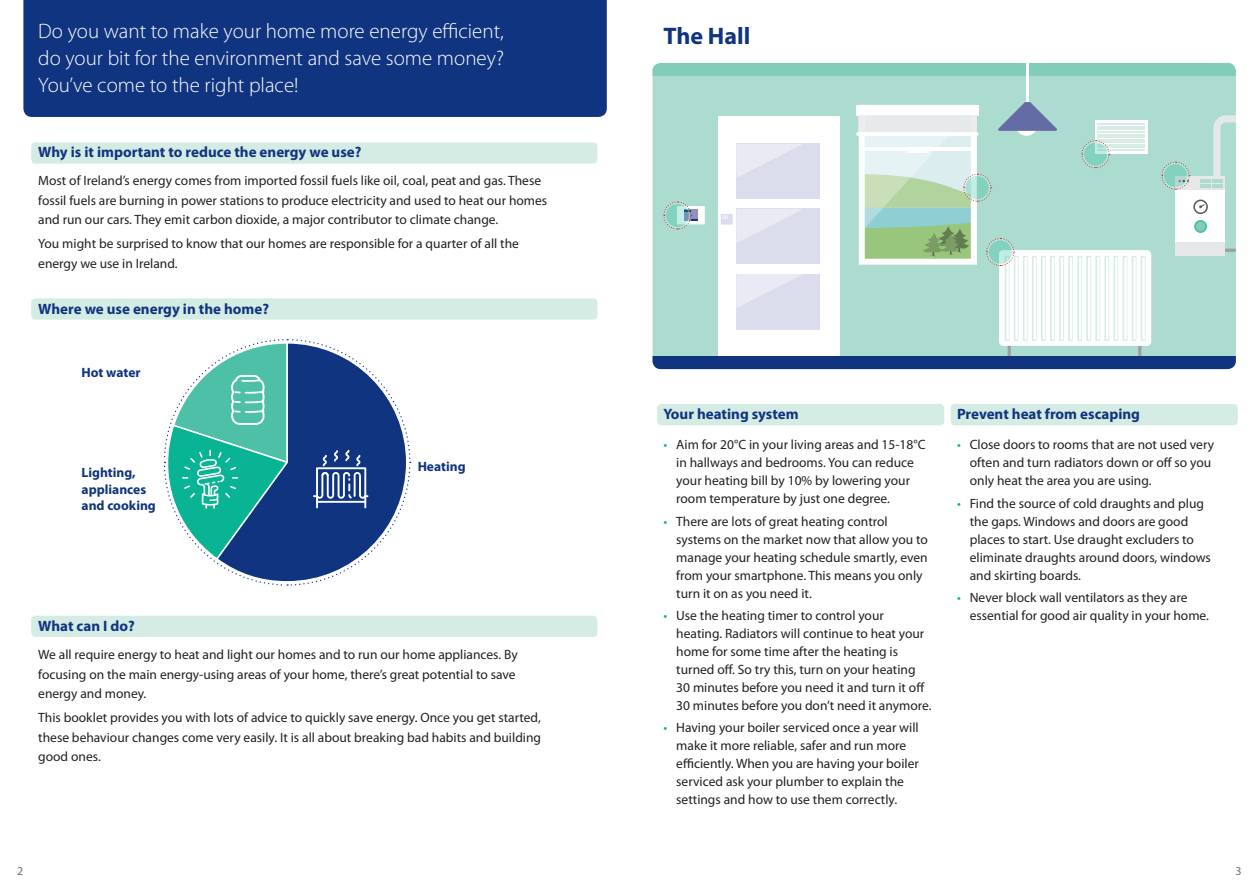
<style>
.page{position:relative;width:1259px;height:893px;background:#fff}
.page>*{position:absolute;margin:0;border:0;box-sizing:border-box;transform-origin:0 0}
.Head_1{font:700 24px "Myriad Pro";color:#10347f}
.intro{font:300 21px/27px "Myriad Pro";color:#fff;text-align:justify}
.Head_2{font:700 15px "Myriad Pro";color:#10347f}
.bullets{font:13.5px/18px "Myriad Pro";color:#231f20}
.Body_text{font:13.5px/19.5px "Myriad Pro";color:#231f20}
.Body_text-2{font:700 13.5px/16.5px "Myriad Pro";color:#10347f}
.Body_text-3{font:12px "Myriad Pro";color:#6c6d70}
.s1{color:#09b495}
</style>
<div class="page">
<div style="left:652px;top:76px;width:583px;height:280px;background:#acdccf"></div>
<div style="left:652px;top:63px;width:583px;height:13px;background:#82cdba"></div>
<hr style="left:1026px;top:63px;width:3px;height:48px;background:#fff">
<div style="left:856px;top:105px;width:122px;height:10px;background:#fff"></div>
<div style="left:677px;top:206px;width:28px;height:18px;background:#fff"></div>
<svg style="left:1225px;top:233px;width:10px;height:19px"></svg>
<div style="left:1007px;top:344px;width:228px;height:12px;background:#acdccf"></div>
<svg style="left:1213px;top:115px;width:22px;height:62px"></svg>
<div style="left:1175px;top:177px;width:50px;height:79px;background:#fff"></div>
<div style="left:1175px;top:177px;width:50px;height:13px;background:#e6e7e9"></div>
<div style="left:1175px;top:242px;width:50px;height:14px;background:#e6e7e9"></div>
<svg style="left:1194px;top:220px;width:13px;height:13px"></svg>
<div style="left:1196px;top:222px;width:9px;height:9px;background:#82cdba;border-radius:50%"></div>
<svg style="left:1193px;top:200px;width:14px;height:14px"></svg>
<hr style="left:1200px;top:179px;width:10px;height:4px;background:#acdccf">
<hr style="left:1212px;top:179px;width:10px;height:4px;background:#acdccf">
<hr style="left:1200px;top:184px;width:10px;height:4px;background:#acdccf">
<hr style="left:1212px;top:184px;width:10px;height:4px;background:#acdccf">
<div style="left:999px;top:250px;width:152px;height:96px;background:#fff;border-radius:4px"></div>
<svg style="left:1094px;top:120px;width:53px;height:34px"></svg>
<div style="left:1004px;top:256px;width:5px;height:85px;background:#d6ece5"></div>
<hr style="left:1006px;top:257px;width:2px;height:83px;background:#fff">
<div style="left:1013px;top:256px;width:5px;height:85px;background:#d6ece5"></div>
<hr style="left:1015px;top:257px;width:2px;height:83px;background:#fff">
<hr style="left:1023px;top:256px;width:4px;height:85px;background:#d6ece5">
<hr style="left:1024px;top:257px;width:3px;height:83px;background:#fff">
<hr style="left:1032px;top:256px;width:4px;height:85px;background:#d6ece5">
<hr style="left:1033px;top:257px;width:3px;height:83px;background:#fff">
<hr style="left:1041px;top:256px;width:4px;height:85px;background:#d6ece5">
<hr style="left:1042px;top:257px;width:3px;height:83px;background:#fff">
<hr style="left:1050px;top:256px;width:4px;height:85px;background:#d6ece5">
<hr style="left:1051px;top:257px;width:3px;height:83px;background:#fff">
<div style="left:1059px;top:256px;width:5px;height:85px;background:#d6ece5"></div>
<hr style="left:1060px;top:257px;width:3px;height:83px;background:#fff">
<div style="left:1068px;top:256px;width:5px;height:85px;background:#dff0ea"></div>
<hr style="left:1069px;top:257px;width:3px;height:83px;background:#fff">
<div style="left:1077px;top:256px;width:5px;height:85px;background:#d6ece5"></div>
<hr style="left:1079px;top:257px;width:2px;height:83px;background:#fff">
<div style="left:1086px;top:256px;width:5px;height:85px;background:#d6ece5"></div>
<hr style="left:1088px;top:257px;width:2px;height:83px;background:#fff">
<div style="left:1095px;top:256px;width:5px;height:85px;background:#d6ece5"></div>
<hr style="left:1097px;top:257px;width:2px;height:83px;background:#fff">
<div style="left:1104px;top:256px;width:5px;height:85px;background:#d6ece5"></div>
<hr style="left:1106px;top:257px;width:2px;height:83px;background:#fff">
<div style="left:1113px;top:256px;width:5px;height:85px;background:#d6ece5"></div>
<hr style="left:1115px;top:257px;width:2px;height:83px;background:#fff">
<div style="left:1122px;top:256px;width:5px;height:85px;background:#d6ece5"></div>
<hr style="left:1124px;top:257px;width:2px;height:83px;background:#fff">
<div style="left:1131px;top:256px;width:5px;height:85px;background:#d6ece5"></div>
<hr style="left:1133px;top:257px;width:2px;height:83px;background:#fff">
<div style="left:1140px;top:256px;width:5px;height:85px;background:#d6ece5"></div>
<hr style="left:1142px;top:257px;width:2px;height:83px;background:#fff">
<div style="left:718px;top:116px;width:122px;height:240px;background:#fff"></div>
<div style="left:736px;top:144px;width:84px;height:55px;background:#dcddec"></div>
<div style="left:720px;top:214px;width:12px;height:11px;background:#dcddec"></div>
<svg style="left:722px;top:216px;width:6px;height:3px"></svg>
<hr style="left:1097px;top:124px;width:48px;height:1px;background:#d6ece5">
<hr style="left:1097px;top:126px;width:48px;height:1px;background:#d6ece5">
<hr style="left:1097px;top:129px;width:48px;height:1px;background:#d6ece5">
<hr style="left:1097px;top:131px;width:48px;height:2px;background:#d6ece5">
<hr style="left:1097px;top:134px;width:48px;height:1px;background:#d6ece5">
<hr style="left:1097px;top:137px;width:48px;height:1px;background:#d6ece5">
<hr style="left:1097px;top:139px;width:48px;height:1px;background:#d6ece5">
<hr style="left:1097px;top:142px;width:48px;height:1px;background:#d6ece5">
<hr style="left:1097px;top:144px;width:48px;height:1px;background:#d6ece5">
<hr style="left:1097px;top:147px;width:48px;height:1px;background:#d6ece5">
<hr style="left:1097px;top:149px;width:48px;height:2px;background:#d6ece5">
<div style="left:652px;top:356px;width:583px;height:13px;background:#10347f"></div>
<svg style="left:737px;top:144px;width:64px;height:33px"></svg>
<div style="left:736px;top:209px;width:84px;height:55px;background:#dcddec"></div>
<svg style="left:737px;top:209px;width:65px;height:33px"></svg>
<div style="left:736px;top:274px;width:84px;height:55px;background:#dcddec"></div>
<svg style="left:737px;top:274px;width:65px;height:33px"></svg>
<div style="left:23px;top:0;width:584px;height:117px;background:#10347f"></div>
<div style="left:657px;top:404px;width:287px;height:21px;background:#d4ece4;border-radius:4px"></div>
<div style="left:31px;top:142px;width:566px;height:22px;background:#d4ece4;border-radius:4px"></div>
<div style="left:31px;top:298px;width:566px;height:22px;background:#d4ece4;border-radius:4px"></div>
<div style="left:31px;top:616px;width:566px;height:21px;background:#d4ece4;border-radius:4px"></div>
<div style="left:950px;top:404px;width:287px;height:21px;background:#d4ece4;border-radius:4px"></div>
<svg style="left:163px;top:339px;width:248px;height:247px"></svg>
<svg style="left:663px;top:201px;width:34px;height:29px"></svg>
<div style="left:665px;top:203px;width:25px;height:25px;border:1px solid #fff;border-radius:50%"></div>
<svg style="left:665px;top:203px;width:24px;height:24px"></svg>
<svg style="left:1081px;top:140px;width:29px;height:28px"></svg>
<div style="left:1083px;top:142px;width:25px;height:25px;border:1px solid #fff;border-radius:50%"></div>
<svg style="left:1083px;top:142px;width:24px;height:24px"></svg>
<svg style="left:1161px;top:161px;width:29px;height:29px"></svg>
<div style="left:1163px;top:163px;width:24px;height:25px;border:1px solid #fff;border-radius:50%"></div>
<svg style="left:1163px;top:164px;width:24px;height:24px"></svg>
<svg style="left:858px;top:102px;width:199px;height:164px;background:#bedcce"></svg>
<svg style="left:988px;top:240px;width:24px;height:24px"></svg>
<p class="intro" style="left:38px;top:18px;width:467px">Do you want to make your home more energy efficient, do your bit for the environment and save some money?<br>You’ve come to the right place!</p>
<p class="Head_2" style="left:38px;top:144px;width:325px">Why is it important to reduce the energy we use?</p>
<p class="Body_text" style="left:38px;top:171px;width:510px">Most of Ireland’s energy comes from imported fossil fuels like oil, coal, peat and gas. These fossil fuels are burning in power stations to produce electricity and used to heat our homes and run our cars. They emit carbon dioxide, a major contributor to climate change.</p>
<p class="Body_text" style="left:38px;top:234px;width:482px">You might be surprised to know that our homes are responsible for a quarter of all the energy we use in Ireland.</p>
<p class="Head_2" style="left:38px;top:300px;width:232px">Where we use energy in the home?</p>
<p class="Body_text-2" style="left:82px;top:365px;width:61px">Hot water</p>
<p class="Body_text-2" style="left:82px;top:464px;width:76px">Lighting, appliances and cooking</p>
<p class="Body_text-2" style="left:418px;top:458px;width:49px">Heating</p>
<p class="Head_2" style="left:38px;top:618px;width:98px">What can I do?</p>
<p class="Body_text" style="left:38px;top:645px;width:481px">We all require energy to heat and light our homes and to run our home appliances. By focusing on the main energy-using areas of your home, there’s great potential to save energy and money.</p>
<p class="Body_text" style="left:38px;top:708px;width:504px;text-align:justify">This booklet provides you with lots of advice to quickly save energy. Once you get started, these behaviour changes come very easily. It is all about breaking bad habits and building good ones.</p>
<p class="Body_text-3" style="left:17px;top:864px;width:8px">2</p>
<p class="Head_1" style="left:663px;top:22px;width:88px">The Hall</p>
<p class="Head_2" style="left:663px;top:405px;width:137px">Your heating system</p>
<p class="bullets" style="left:676px;top:436px;width:251px;text-indent:-13px"><span class="s1">•</span> Aim for 20°C in your living areas and 15-18°C in hallways and bedrooms. You can reduce your heating bill by 10% by lowering your room temperature by just one degree.</p>
<p class="bullets" style="left:676px;top:512px;width:253px;text-indent:-13px"><span class="s1">•</span> There are lots of great heating control systems on the market now that allow you to manage your heating schedule smartly, even from your smartphone. This means you only turn it on as you need it.</p>
<p class="bullets" style="left:676px;top:606px;width:257px;text-indent:-13px"><span class="s1">•</span> Use the heating timer to control your heating. Radiators will continue to heat your home for some time after the heating is turned off. So try this, turn on your heating 30 minutes before you need it and turn it off 30 minutes before you don’t need it anymore.</p>
<p class="bullets" style="left:676px;top:718px;width:244px;text-indent:-13px"><span class="s1">•</span> Having your boiler serviced once a year will make it more reliable, safer and run more efficiently. When you are having your boiler serviced ask your plumber to explain the settings and how to use them correctly.</p>
<p class="Head_2" style="left:957px;top:405px;width:185px">Prevent heat from escaping</p>
<p class="bullets" style="left:969px;top:436px;width:246px;text-indent:-13px"><span class="s1">•</span> Close doors to rooms that are not used very often and turn radiators down or off so you only heat the area you are using.</p>
<p class="bullets" style="left:969px;top:494px;width:243px;text-indent:-13px"><span class="s1">•</span> Find the source of cold draughts and plug the gaps. Windows and doors are good places to start. Use draught excluders to eliminate draughts around doors, windows and skirting boards.</p>
<p class="bullets" style="left:969px;top:588px;width:241px;text-indent:-13px"><span class="s1">•</span> Never block wall ventilators as they are essential for good air quality in your home.</p>
<p class="Body_text-3" style="left:1235px;top:864px;width:8px">3</p>
</div>
